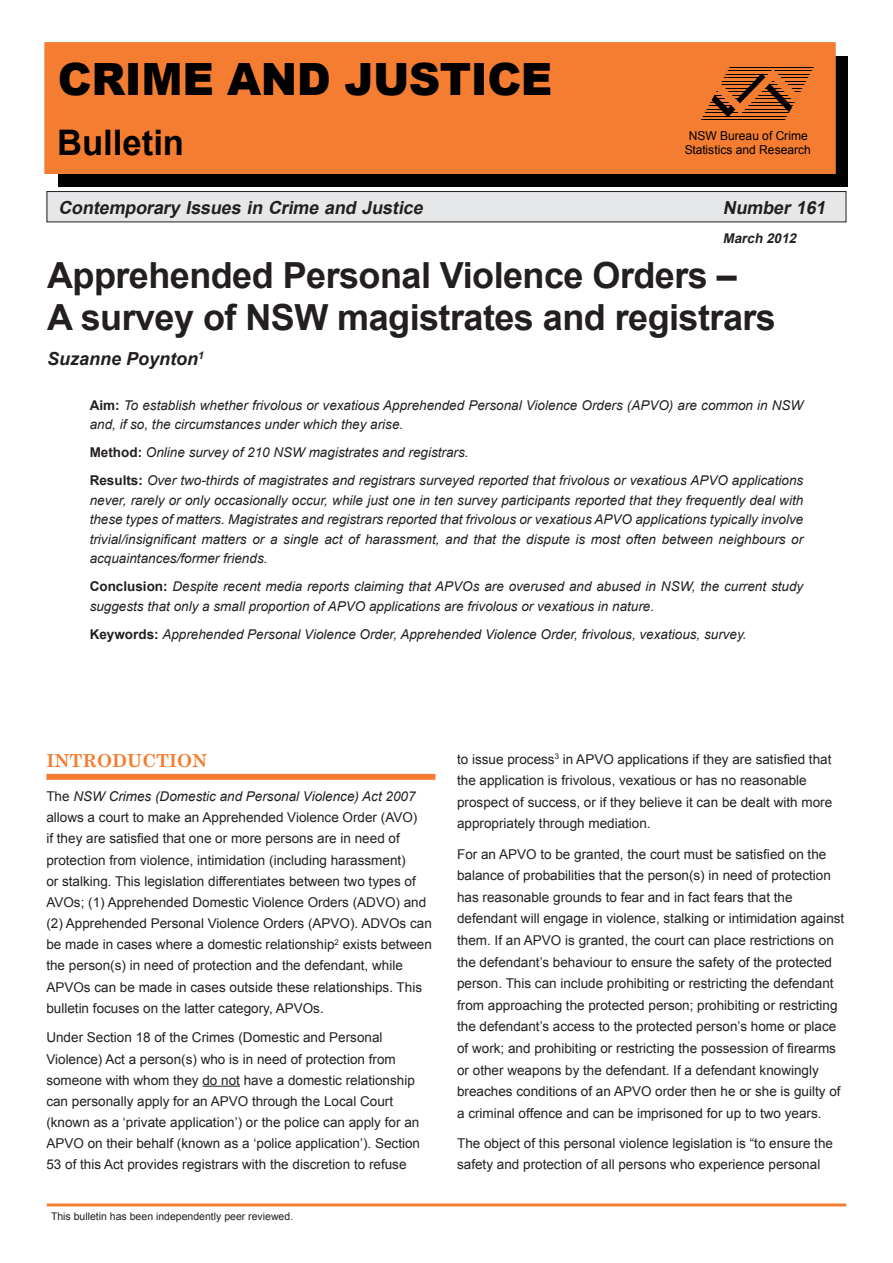
<style>
.page{position:relative;width:893px;height:1263px;background:#fff}
.page>*{position:absolute;margin:0;border:0;box-sizing:border-box;transform-origin:0 0}
.t1{font:900 44.4px "Arial";letter-spacing:-.01em;color:#000}
._0_0_Heading{font:700 36px/42px "Arial";letter-spacing:-.015em;color:#231f20}
.t2{font:700 35.25px "Arial";color:#000}
.t3{font:italic 700 18px "Arial";color:#231f20}
._0_00_Authors{font:italic 700 18px "Arial";color:#231f20}
._1__0_Caption{font:700 18px "Century Schoolbook";color:#f47d31}
._4__Text__body{font:13.5px/21.1px "Arial";color:#231f20}
._0__Abstract{font:italic 13.5px/19.5px "Arial";color:#231f20}
.t4{font:italic 700 13.5px "Arial";color:#231f20}
.t5{font:12.3px/13.8px "Arial";color:#000;text-align:center}
._4__Text__body-2{font:10.5px "Arial";color:#231f20}
.s1{font-weight:700;font-style:normal}
.s2{font-style:italic}
</style>
<div class="page">
<div style="left:47px;top:192px;width:799px;height:30px;background:#e6e7e9"></div>
<div style="left:47px;top:191px;width:799px;height:31px;border:1px solid #231f20"></div>
<hr style="left:47px;top:1203px;width:799px;height:3px;background:#f47d31">
<div style="left:46px;top:774px;width:389px;height:6px;background:#f47d31"></div>
<hr style="left:202px;top:1086px;width:38px;height:1px;background:#231f20">
<div style="left:58px;top:56px;width:790px;height:130px;background:#000"></div>
<div style="left:45px;top:43px;width:790px;height:130px;background:#f47d31"></div>
<div style="left:44px;top:42px;width:792px;height:132px;border:2px solid #f47d31"></div>
<svg style="left:701px;top:67px;width:113px;height:53px"></svg>
<p class="t1" style="left:58px;top:47px;width:496px">CRIME AND JUSTICE</p>
<p class="t2" style="left:57px;top:119px;width:128px">Bulletin</p>
<p class="t5" style="left:685px;top:129px;width:127px">NSW Bureau of Crime<br>Statistics and Research</p>
<p class="t3" style="left:58px;top:196px;width:370px">Contemporary Issues in Crime and Justice</p>
<p class="t3" style="left:723px;top:196px;width:109px">Number 161</p>
<p class="t4" style="left:723px;top:229px;width:78px">March 2012</p>
<p class="_0_0_Heading" style="left:47px;top:256px;width:730px">Apprehended Personal Violence Orders –<br>A survey of NSW magistrates and registrars</p>
<p class="_0_00_Authors" style="left:47px;top:346px;width:158px">Suzanne Poynton<sup>1</sup></p>
<p class="_0__Abstract" style="left:90px;top:395px;width:715px"><span class="s1">Aim:</span> To establish whether frivolous or vexatious Apprehended Personal Violence Orders (APVO) are common in NSW and, if so, the circumstances under which they arise.</p>
<p class="_0__Abstract" style="left:90px;top:443px;width:380px"><span class="s1">Method:</span> Online survey of 210 NSW magistrates and registrars.</p>
<p class="_0__Abstract" style="left:90px;top:471px;width:715px;text-align:justify"><span class="s1">Results:</span> Over two-thirds of magistrates and registrars surveyed reported that frivolous or vexatious APVO applications never, rarely or only occasionally occur, while just one in ten survey participants reported that they frequently deal with these types of matters. Magistrates and registrars reported that frivolous or vexatious APVO applications typically involve trivial/insignificant matters or a single act of harassment, and that the dispute is most often between neighbours or acquaintances/former friends.</p>
<p class="_0__Abstract" style="left:90px;top:577px;width:715px"><span class="s1">Conclusion:</span> Despite recent media reports claiming that APVOs are overused and abused in NSW, the current study suggests that only a small proportion of APVO applications are frivolous or vexatious in nature.</p>
<p class="_0__Abstract" style="left:90px;top:624px;width:658px"><span class="s1">Keywords:</span> Apprehended Personal Violence Order, Apprehended Violence Order, frivolous, vexatious, survey.</p>
<p class="_1__0_Caption" style="left:46px;top:750px;width:162px">INTRODUCTION</p>
<p class="_4__Text__body" style="left:46px;top:786px;width:387px">The <span class="s2">NSW Crimes (Domestic and Personal Violence) Act 2007 </span>allows a court to make an Apprehended Violence Order (AVO)<br>if they are satisfied that one or more persons are in need of protection from violence, intimidation (including harassment)<br>or stalking. This legislation differentiates between two types of AVOs; (1) Apprehended Domestic Violence Orders (ADVO) and (2) Apprehended Personal Violence Orders (APVO). ADVOs can be made in cases where a domestic relationship<sup>2</sup> exists between the person(s) in need of protection and the defendant, while APVOs can be made in cases outside these relationships. This bulletin focuses on the latter category, APVOs.</p>
<p class="_4__Text__body" style="left:46px;top:1027px;width:375px">Under Section 18 of the Crimes (Domestic and Personal Violence) Act a person(s) who is in need of protection from someone with whom they do not have a domestic relationship can personally apply for an APVO through the Local Court (known as a ‘private application’) or the police can apply for an APVO on their behalf (known as a ‘police application’). Section 53 of this Act provides registrars with the discretion to refuse</p>
<p class="_4__Text__body-2" style="left:51px;top:1209px;width:244px">This bulletin has been independently peer reviewed.</p>
<p class="_4__Text__body" style="left:457px;top:748px;width:377px;line-height:21.6px">to issue process<sup>3</sup> in APVO applications if they are satisfied that the application is frivolous, vexatious or has no reasonable prospect of success, or if they believe it can be dealt with more appropriately through mediation.</p>
<p class="_4__Text__body" style="left:457px;top:843px;width:389px;line-height:21.6px">For an APVO to be granted, the court must be satisfied on the balance of probabilities that the person(s) in need of protection has reasonable grounds to fear and in fact fears that the defendant will engage in violence, stalking or intimidation against them. If an APVO is granted, the court can place restrictions on the defendant’s behaviour to ensure the safety of the protected person. This can include prohibiting or restricting the defendant from approaching the protected person; prohibiting or restricting the defendant’s access to the protected person’s home or place of work; and prohibiting or restricting the possession of firearms or other weapons by the defendant. If a defendant knowingly breaches conditions of an APVO order then he or she is guilty of a criminal offence and can be imprisoned for up to two years.</p>
<p class="_4__Text__body" style="left:457px;top:1132px;width:377px;line-height:21.6px">The object of this personal violence legislation is “to ensure the safety and protection of all persons who experience personal</p>
</div>
